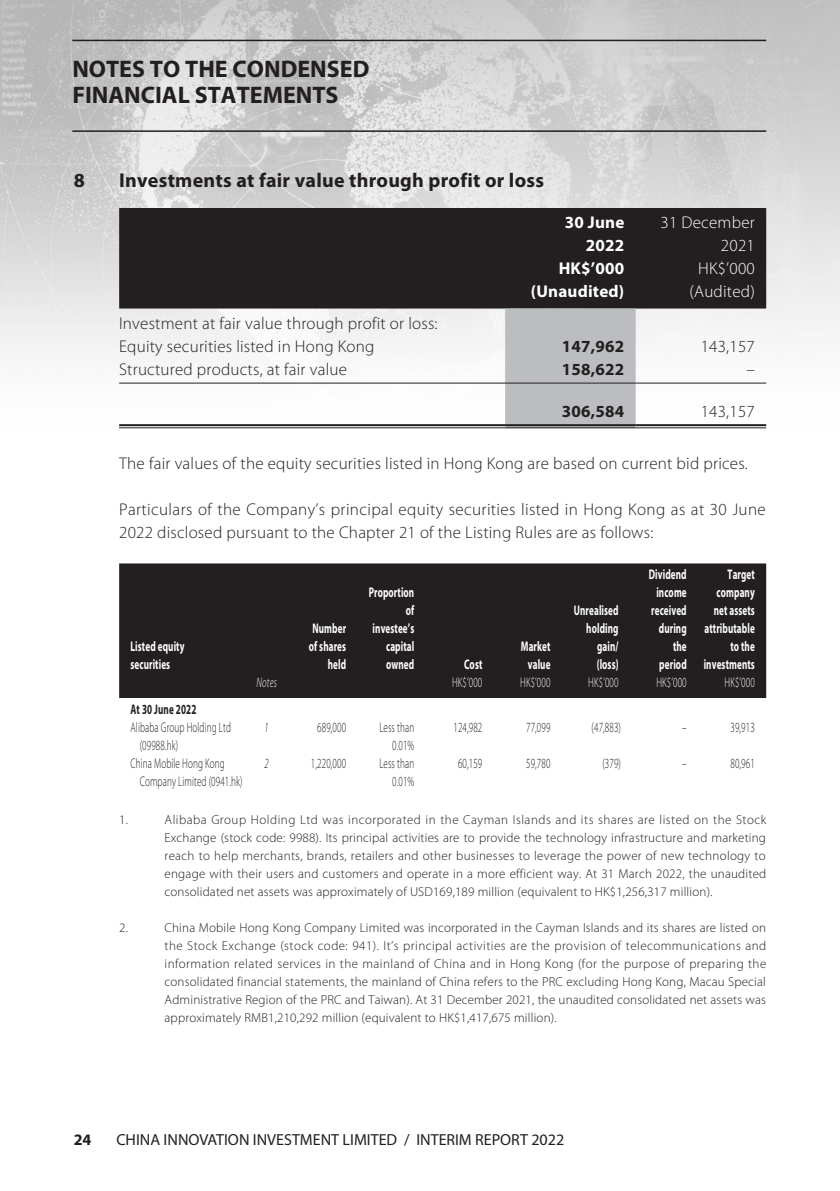
<style>
.page{position:relative;width:840px;height:1191px;background:#fff}
.page>*{position:absolute;margin:0;border:0;box-sizing:border-box;transform-origin:0 0}
.t1{font:700 24px/26px "Myriad Pro";color:#231f20}
._01_H1{font:700 20px "Myriad Pro";letter-spacing:.01em;color:#231f20}
._00_txt{font:300 17px/23px "Myriad Pro";letter-spacing:.015em;color:#231f20}
._50_Table_txt{font:300 17px "Myriad Pro";letter-spacing:.015em;color:#231f20}
._50_Table_txt-2{font:300 17px "Myriad Pro";letter-spacing:.015em;color:#fff}
._50_Table_txt-3{font:700 17px "Myriad Pro";letter-spacing:.01em;color:#fff}
._50_Table_txt-4{font:700 17px "Myriad Pro";letter-spacing:.01em;color:#231f20}
.t2{font:16px "Myriad Pro";color:#231f20}
.t3{font:700 16px "Myriad Pro";color:#231f20}
._50_Table_txt-5{font:700 14px "Myriad Pro";letter-spacing:.01em;color:#fff;scale:.65 1}
._50_Table_txt-6{font:300 14px "Myriad Pro";letter-spacing:.015em;color:#231f20;scale:.65 1}
._50_Table_txt-7{font:300 14px "Myriad Pro";letter-spacing:.015em;color:#fff;scale:.65 1}
._50_Table_txt-8{font:700 14px "Myriad Pro";letter-spacing:.01em;color:#231f20;scale:.65 1}
._50_Table_txt-9{font:italic 300 14px "Myriad Pro";letter-spacing:.01em;color:#fff;scale:.65 1}
._50_Table_txt-10{font:italic 300 14px "Myriad Pro";color:#231f20;scale:.65 1}
._06_Notes{font:300 13px/18px "Myriad Pro";letter-spacing:.015em;color:#231f20;text-align:justify}
</style>
<div class="page">
<img style="left:0;top:0;width:839px;height:698px">
<hr style="left:72px;top:40px;width:693px;height:1px;background:#231f20">
<hr style="left:72px;top:130px;width:693px;height:2px;background:#231f20">
<div style="left:119px;top:208px;width:646px;height:100px;background:#231f20"></div>
<div style="left:505px;top:308px;width:130px;height:119px;background:#bcbdc0"></div>
<hr style="left:119px;top:382px;width:386px;height:1px;background:#231f20">
<hr style="left:505px;top:382px;width:130px;height:1px;background:#231f20">
<hr style="left:635px;top:382px;width:130px;height:1px;background:#231f20">
<hr style="left:119px;top:424px;width:386px;height:2px;background:#231f20">
<hr style="left:119px;top:427px;width:386px;height:1px;background:#231f20">
<hr style="left:505px;top:424px;width:130px;height:2px;background:#231f20">
<hr style="left:505px;top:427px;width:130px;height:1px;background:#231f20">
<hr style="left:635px;top:424px;width:130px;height:2px;background:#231f20">
<hr style="left:635px;top:427px;width:130px;height:1px;background:#231f20">
<div style="left:119px;top:563px;width:646px;height:135px;background:#231f20"></div>
<h1 class="t1" style="left:72px;top:55px;width:298px">NOTES TO THE CONDENSED<br>FINANCIAL STATEMENTS</h1>
<p class="_01_H1" style="left:74px;top:167px;width:13px">8</p>
<p class="_01_H1" style="left:119px;top:167px;width:426px">Investments at fair value through profit or loss</p>
<p class="_50_Table_txt-3" style="left:564px;top:211px;width:61px">30 June</p>
<p class="_50_Table_txt-3" style="left:585px;top:234px;width:40px">2022</p>
<p class="_50_Table_txt-2" style="left:660px;top:212px;width:96px">31 December</p>
<p class="_50_Table_txt-2" style="left:720px;top:235px;width:35px">2021</p>
<p class="_50_Table_txt-3" style="left:558px;top:257px;width:67px">HK$’000</p>
<p class="_50_Table_txt-2" style="left:697px;top:258px;width:58px">HK$’000</p>
<p class="_50_Table_txt-3" style="left:530px;top:280px;width:95px">(Unaudited)</p>
<p class="_50_Table_txt-2" style="left:689px;top:281px;width:67px">(Audited)</p>
<p class="_50_Table_txt" style="left:119px;top:313px;width:320px">Investment at fair value through profit or loss:</p>
<p class="_50_Table_txt" style="left:119px;top:336px;width:257px">Equity securities listed in Hong Kong</p>
<p class="_50_Table_txt-4" style="left:561px;top:335px;width:64px">147,962</p>
<p class="_50_Table_txt" style="left:700px;top:336px;width:56px">143,157</p>
<p class="_50_Table_txt" style="left:119px;top:359px;width:229px">Structured products, at fair value</p>
<p class="_50_Table_txt-4" style="left:561px;top:358px;width:64px">158,622</p>
<p class="_50_Table_txt" style="left:745px;top:359px;width:10px">–</p>
<p class="_50_Table_txt-4" style="left:561px;top:400px;width:64px">306,584</p>
<p class="_50_Table_txt" style="left:700px;top:401px;width:56px">143,157</p>
<p class="_00_txt" style="left:119px;top:451px;width:630px">The fair values of the equity securities listed in Hong Kong are based on current bid prices.</p>
<p class="_00_txt" style="left:119px;top:497px;width:647px">Particulars of the Company’s principal equity securities listed in Hong Kong as at 30 June<br>2022 disclosed pursuant to the Chapter 21 of the Listing Rules are as follows:</p>
<p class="_50_Table_txt-5" style="left:130px;top:637px;width:84px">Listed equity</p>
<p class="_50_Table_txt-5" style="left:130px;top:655px;width:63px">securities</p>
<p class="_50_Table_txt-8" style="left:130px;top:700px;width:103px">At 30 June 2022</p>
<p class="_50_Table_txt-6" style="left:130px;top:718px;width:156px">Alibaba Group Holding Ltd</p>
<p class="_50_Table_txt-6" style="left:140px;top:736px;width:61px">(09988.hk)</p>
<p class="_50_Table_txt-6" style="left:130px;top:754px;width:146px">China Mobile Hong Kong</p>
<p class="_50_Table_txt-6" style="left:140px;top:772px;width:160px">Company Limited (0941.hk)</p>
<p class="_50_Table_txt-5" style="left:312px;top:619px;width:53px">Number</p>
<p class="_50_Table_txt-5" style="left:308px;top:637px;width:59px">of shares</p>
<p class="_50_Table_txt-5" style="left:327px;top:655px;width:30px">held</p>
<p class="_50_Table_txt-5" style="left:368px;top:583px;width:72px">Proportion</p>
<p class="_50_Table_txt-5" style="left:405px;top:601px;width:15px">of</p>
<p class="_50_Table_txt-5" style="left:372px;top:619px;width:66px">investee’s</p>
<p class="_50_Table_txt-5" style="left:386px;top:637px;width:45px">capital</p>
<p class="_50_Table_txt-5" style="left:386px;top:655px;width:45px">owned</p>
<p class="_50_Table_txt-5" style="left:464px;top:655px;width:30px">Cost</p>
<p class="_50_Table_txt-5" style="left:520px;top:637px;width:47px">Market</p>
<p class="_50_Table_txt-5" style="left:527px;top:655px;width:36px">value</p>
<p class="_50_Table_txt-5" style="left:573px;top:601px;width:70px">Unrealised</p>
<p class="_50_Table_txt-5" style="left:586px;top:619px;width:51px">holding</p>
<p class="_50_Table_txt-5" style="left:597px;top:637px;width:34px">gain/</p>
<p class="_50_Table_txt-5" style="left:596px;top:655px;width:35px">(loss)</p>
<p class="_50_Table_txt-5" style="left:648px;top:565px;width:60px">Dividend</p>
<p class="_50_Table_txt-5" style="left:656px;top:583px;width:48px">income</p>
<p class="_50_Table_txt-5" style="left:650px;top:601px;width:56px">received</p>
<p class="_50_Table_txt-5" style="left:658px;top:619px;width:44px">during</p>
<p class="_50_Table_txt-5" style="left:672px;top:637px;width:23px">the</p>
<p class="_50_Table_txt-5" style="left:659px;top:655px;width:44px">period</p>
<p class="_50_Table_txt-5" style="left:727px;top:565px;width:43px">Target</p>
<p class="_50_Table_txt-5" style="left:716px;top:583px;width:60px">company</p>
<p class="_50_Table_txt-5" style="left:713px;top:601px;width:65px">net assets</p>
<p class="_50_Table_txt-5" style="left:704px;top:619px;width:79px">attributable</p>
<p class="_50_Table_txt-5" style="left:730px;top:637px;width:39px">to the</p>
<p class="_50_Table_txt-5" style="left:703px;top:655px;width:80px">investments</p>
<p class="_50_Table_txt-9" style="left:256px;top:674px;width:33px">Notes</p>
<p class="_50_Table_txt-7" style="left:452px;top:674px;width:48px">HK$’000</p>
<p class="_50_Table_txt-7" style="left:520px;top:674px;width:48px">HK$’000</p>
<p class="_50_Table_txt-7" style="left:588px;top:674px;width:48px">HK$’000</p>
<p class="_50_Table_txt-7" style="left:656px;top:674px;width:48px">HK$’000</p>
<p class="_50_Table_txt-7" style="left:724px;top:674px;width:48px">HK$’000</p>
<p class="_50_Table_txt-10" style="left:264px;top:718px;width:8px">1</p>
<p class="_50_Table_txt-6" style="left:317px;top:718px;width:46px">689,000</p>
<p class="_50_Table_txt-6" style="left:379px;top:718px;width:55px">Less than</p>
<p class="_50_Table_txt-6" style="left:392px;top:736px;width:35px">0.01%</p>
<p class="_50_Table_txt-10" style="left:264px;top:754px;width:8px">2</p>
<p class="_50_Table_txt-6" style="left:311px;top:754px;width:56px">1,220,000</p>
<p class="_50_Table_txt-6" style="left:379px;top:754px;width:55px">Less than</p>
<p class="_50_Table_txt-6" style="left:392px;top:772px;width:35px">0.01%</p>
<p class="_50_Table_txt-6" style="left:453px;top:718px;width:46px">124,982</p>
<p class="_50_Table_txt-6" style="left:526px;top:718px;width:39px">77,099</p>
<p class="_50_Table_txt-6" style="left:591px;top:718px;width:47px">(47,883)</p>
<p class="_50_Table_txt-6" style="left:681px;top:718px;width:8px">–</p>
<p class="_50_Table_txt-6" style="left:730px;top:718px;width:39px">39,913</p>
<p class="_50_Table_txt-6" style="left:457px;top:754px;width:39px">60,159</p>
<p class="_50_Table_txt-6" style="left:526px;top:754px;width:39px">59,780</p>
<p class="_50_Table_txt-6" style="left:602px;top:754px;width:30px">(379)</p>
<p class="_50_Table_txt-6" style="left:681px;top:754px;width:8px">–</p>
<p class="_50_Table_txt-6" style="left:730px;top:754px;width:39px">80,961</p>
<p class="_06_Notes" style="left:119px;top:810px;width:10px">1.</p>
<p class="_06_Notes" style="left:164px;top:810px;width:603px">Alibaba Group Holding Ltd was incorporated in the Cayman Islands and its shares are listed on the Stock Exchange (stock code: 9988). Its principal activities are to provide the technology infrastructure and marketing reach to help merchants, brands, retailers and other businesses to leverage the power of new technology to engage with their users and customers and operate in a more efficient way. At 31 March 2022, the unaudited consolidated net assets was approximately of USD169,189 million (equivalent to HK$1,256,317 million).</p>
<p class="_06_Notes" style="left:119px;top:918px;width:10px">2.</p>
<p class="_06_Notes" style="left:164px;top:918px;width:603px">China Mobile Hong Kong Company Limited was incorporated in the Cayman Islands and its shares are listed on the Stock Exchange (stock code: 941). It’s principal activities are the provision of telecommunications and information related services in the mainland of China and in Hong Kong (for the purpose of preparing the consolidated financial statements, the mainland of China refers to the PRC excluding Hong Kong, Macau Special Administrative Region of the PRC and Taiwan). At 31 December 2021, the unaudited consolidated net assets was approximately RMB1,210,292 million (equivalent to HK$1,417,675 million).</p>
<p class="t3" style="left:74px;top:1129px;width:19px">24</p>
<p class="t2" style="left:116px;top:1129px;width:449px">CHINA INNOVATION INVESTMENT LIMITED / INTERIM REPORT 2022</p>
</div>
